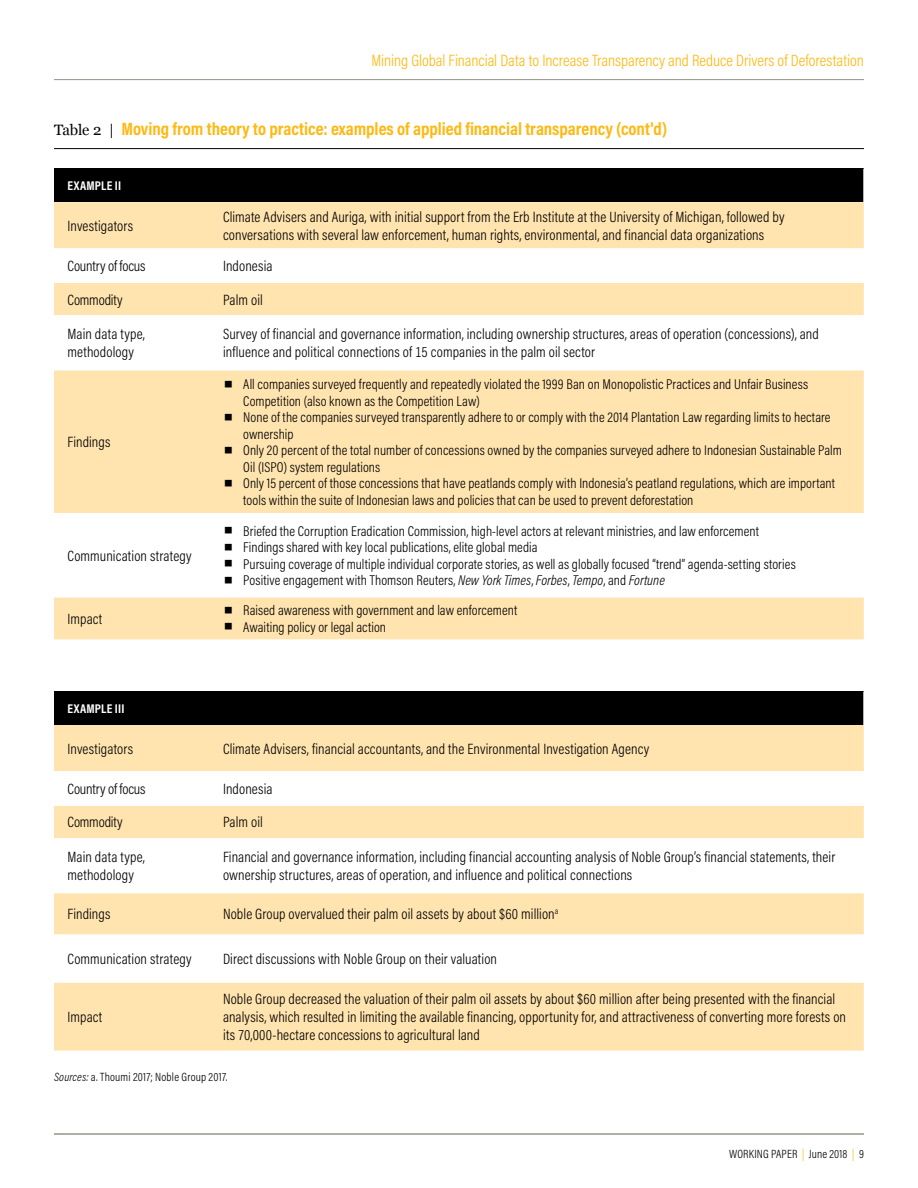
<style>
.page{position:relative;width:918px;height:1188px;background:#fff}
.page>*{position:absolute;margin:0;border:0;box-sizing:border-box;transform-origin:0 0}
.t1{font:700 18px "Acumin Pro Cond";color:#fdb913}
.t2{font:300 16.5px "Acumin Pro Cond";color:#fdb913}
.t3{font:300 15px/18px "Acumin Pro Cond";letter-spacing:.01em;color:#000}
.t4{font:300 15px "Acumin Pro Cond";letter-spacing:-.01em;color:#000}
.t5{font:300 14.25px/16.5px "Acumin Pro Cond";letter-spacing:.005em;color:#000}
.t6{font:700 12.75px "Acumin Pro Cond";letter-spacing:.02em;color:#fff}
.t7{font:300 12px "Acumin Pro Cond";letter-spacing:.015em;color:#000}
.s1{font-family:"Georgia";font-weight:400;font-size:15px;color:#000}
.s2{font-family:"Georgia";font-weight:400;font-size:30px}
.s3{font-style:italic}
.s4{color:#fdb913}
</style>
<div class="page">
<hr style="left:54px;top:1134px;width:810px;height:1px;background:#94948b">
<hr style="left:54px;top:79px;width:810px;height:1px;background:#94948b">
<hr style="left:54px;top:148px;width:810px;height:1px;background:#000">
<div style="left:54px;top:169px;width:810px;height:33px;background:#000"></div>
<div style="left:54px;top:202px;width:810px;height:437px;background:#ffe4af"></div>
<svg style="left:54px;top:248px;width:810px;height:122px"></svg>
<svg style="left:54px;top:513px;width:810px;height:84px"></svg>
<div style="left:54px;top:692px;width:810px;height:33px;background:#000"></div>
<div style="left:54px;top:725px;width:810px;height:326px;background:#ffe4af"></div>
<svg style="left:54px;top:771px;width:810px;height:122px"></svg>
<svg style="left:54px;top:934px;width:810px;height:49px"></svg>
<p class="t2" style="left:371px;top:50px;width:494px">Mining Global Financial Data to Increase Transparency and Reduce Drivers of Deforestation</p>
<p class="t1" style="left:54px;top:117px;width:615px"><span class="s1">Table 2 |</span> Moving from theory to practice: examples of applied financial transparency (cont'd)</p>
<p class="t6" style="left:68px;top:177px;width:55px">EXAMPLE II</p>
<p class="t3" style="left:68px;top:216px;width:67px">Investigators</p>
<p class="t3" style="left:223px;top:207px;width:563px">Climate Advisers and Auriga, with initial support from the Erb Institute at the University of Michigan, followed by conversations with several law enforcement, human rights, environmental, and financial data organizations</p>
<p class="t3" style="left:68px;top:257px;width:80px">Country of focus</p>
<p class="t3" style="left:223px;top:257px;width:51px">Indonesia</p>
<p class="t4" style="left:68px;top:290px;width:57px">Commodity</p>
<p class="t3" style="left:223px;top:290px;width:41px">Palm oil</p>
<p class="t3" style="left:68px;top:325px;width:79px">Main data type, methodology</p>
<p class="t3" style="left:223px;top:325px;width:597px">Survey of financial and governance information, including ownership structures, areas of operation (concessions), and influence and political connections of 15 companies in the palm oil sector</p>
<p class="t3" style="left:68px;top:433px;width:44px">Findings</p>
<p class="t3" style="left:68px;top:546px;width:126px">Communication strategy</p>
<p class="t3" style="left:68px;top:609px;width:36px">Impact</p>
<p class="t5" style="left:243px;top:376px;width:566px;text-indent:-20px"><span class="s2">▪</span> All companies surveyed frequently and repeatedly violated the 1999 Ban on Monopolistic Practices and Unfair Business<br>Competition (also known as the Competition Law)</p>
<p class="t5" style="left:243px;top:409px;width:589px;text-indent:-20px"><span class="s2">▪</span> None of the companies surveyed transparently adhere to or comply with the 2014 Plantation Law regarding limits to hectare ownership</p>
<p class="t5" style="left:243px;top:442px;width:600px;text-indent:-20px"><span class="s2">▪</span> Only 20 percent of the total number of concessions owned by the companies surveyed adhere to Indonesian Sustainable Palm<br>Oil (ISPO) system regulations</p>
<p class="t5" style="left:243px;top:475px;width:593px;text-indent:-20px"><span class="s2">▪</span> Only 15 percent of those concessions that have peatlands comply with Indonesia’s peatland regulations, which are important tools within the suite of Indonesian laws and policies that can be used to prevent deforestation</p>
<p class="t5" style="left:223px;top:522px;width:538px"><span class="s2">▪</span> Briefed the Corruption Eradication Commission, high-level actors at relevant ministries, and law enforcement</p>
<p class="t5" style="left:223px;top:539px;width:316px"><span class="s2">▪</span> Findings shared with key local publications, elite global media</p>
<p class="t5" style="left:223px;top:555px;width:574px"><span class="s2">▪</span> Pursuing coverage of multiple individual corporate stories, as well as globally focused “trend” agenda-setting stories</p>
<p class="t5" style="left:223px;top:572px;width:443px"><span class="s2">▪</span> Positive engagement with Thomson Reuters, <span class="s3">New York Times</span>, <span class="s3">Forbes</span>, <span class="s3">Tempo</span>, and <span class="s3">Fortune</span></p>
<p class="t5" style="left:223px;top:602px;width:296px"><span class="s2">▪</span> Raised awareness with government and law enforcement</p>
<p class="t5" style="left:223px;top:618px;width:165px"><span class="s2">▪</span> Awaiting policy or legal action</p>
<p class="t6" style="left:68px;top:700px;width:59px">EXAMPLE III</p>
<p class="t3" style="left:68px;top:739px;width:67px">Investigators</p>
<p class="t3" style="left:223px;top:739px;width:428px">Climate Advisers, financial accountants, and the Environmental Investigation Agency</p>
<p class="t3" style="left:68px;top:780px;width:80px">Country of focus</p>
<p class="t3" style="left:223px;top:780px;width:51px">Indonesia</p>
<p class="t4" style="left:68px;top:813px;width:57px">Commodity</p>
<p class="t3" style="left:223px;top:813px;width:41px">Palm oil</p>
<p class="t3" style="left:68px;top:848px;width:79px">Main data type, methodology</p>
<p class="t3" style="left:223px;top:848px;width:614px">Financial and governance information, including financial accounting analysis of Noble Group’s financial statements, their ownership structures, areas of operation, and influence and political connections</p>
<p class="t3" style="left:68px;top:905px;width:44px">Findings</p>
<p class="t3" style="left:223px;top:905px;width:337px">Noble Group overvalued their palm oil assets by about $60 million<sup>a</sup></p>
<p class="t3" style="left:68px;top:950px;width:126px">Communication strategy</p>
<p class="t3" style="left:223px;top:950px;width:276px">Direct discussions with Noble Group on their valuation</p>
<p class="t3" style="left:223px;top:990px;width:625px">Noble Group decreased the valuation of their palm oil assets by about $60 million after being presented with the financial analysis, which resulted in limiting the available financing, opportunity for, and attractiveness of converting more forests on its 70,000-hectare concessions to agricultural land</p>
<p class="t7" style="left:54px;top:1069px;width:175px"><span class="s3">Sources:</span> a. Thoumi 2017; Noble Group 2017.</p>
<p class="t3" style="left:68px;top:1008px;width:36px">Impact</p>
<p class="t7" style="left:729px;top:1146px;width:136px">WORKING PAPER <span class="s4">|</span> June 2018 <span class="s4">|</span> 9</p>
</div>
